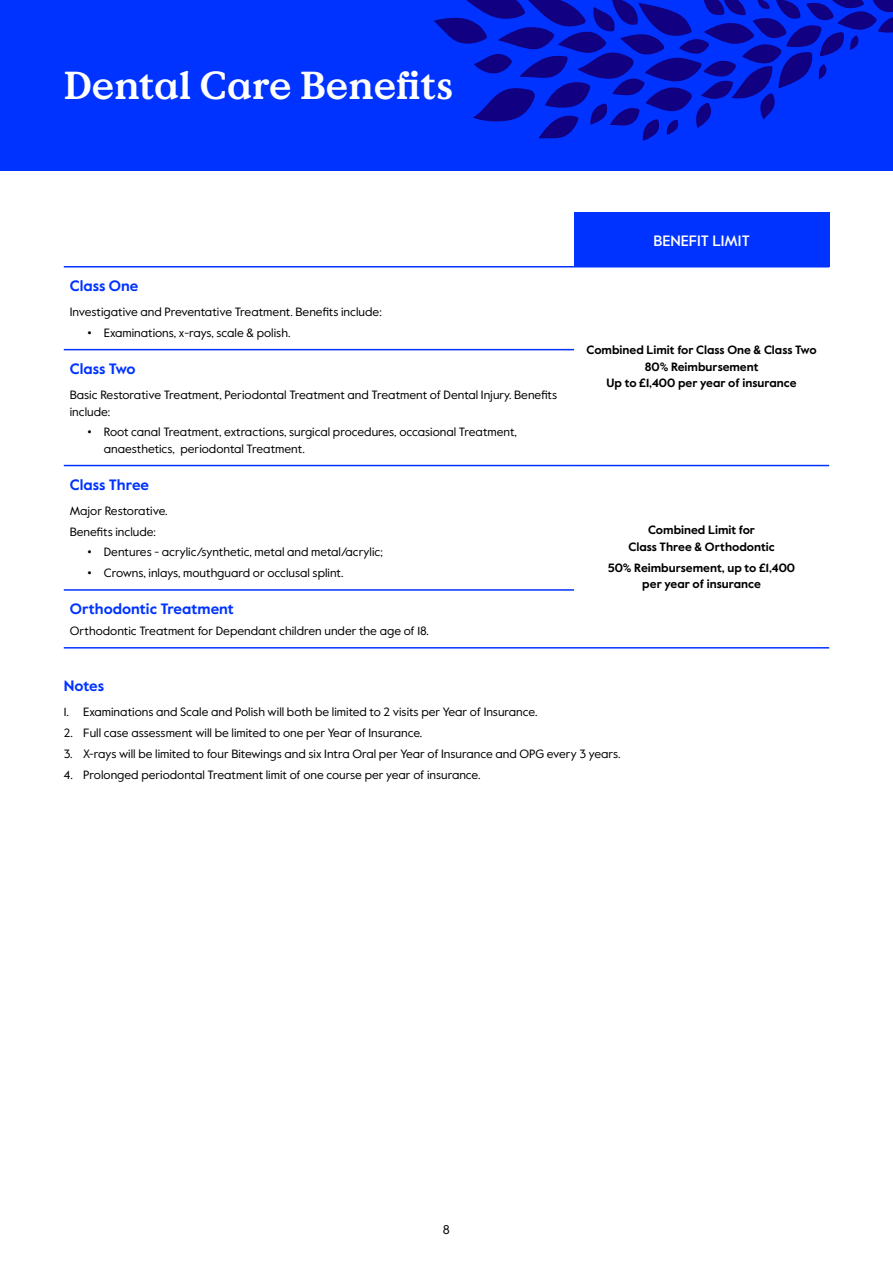
<style>
.page{position:relative;width:893px;height:1263px;background:#fff}
.page>*{position:absolute;margin:0;border:0;box-sizing:border-box;transform-origin:0 0}
.t1{font:700 39px "Value Serif Pro";color:#fff}
.t2{font:700 15px "Value Sans Pro";color:#03f}
.t3{font:500 15px "Value Sans Pro";color:#fff}
.t4{font:12.6px "Value Sans Pro";color:#000}
.t5{font:12px/16.5px "Value Sans Pro";color:#000}
.t6{font:700 12px/16.5px "Value Sans Pro";color:#000;text-align:center}
.s1{font-family:"Gotham";font-weight:300}
</style>
<div class="page">
<div style="left:0;top:0;width:893px;height:170px;background:#03f"></div>
<svg style="left:434px;top:0;width:459px;height:141px"></svg>
<div style="left:574px;top:213px;width:255px;height:54px;background:#03f"></div>
<hr style="left:64px;top:266px;width:510px;height:1px;background:#03f">
<hr style="left:64px;top:349px;width:510px;height:1px;background:#03f">
<hr style="left:64px;top:465px;width:510px;height:1px;background:#03f">
<hr style="left:574px;top:465px;width:255px;height:1px;background:#03f">
<hr style="left:64px;top:589px;width:510px;height:2px;background:#03f">
<hr style="left:64px;top:647px;width:510px;height:1px;background:#03f">
<hr style="left:574px;top:647px;width:255px;height:1px;background:#03f">
<h1 class="t1" style="left:64px;top:62px;width:391px">Dental Care Benefits</h1>
<p class="t2" style="left:70px;top:277px;width:70px">Class One</p>
<p class="t5" style="left:70px;top:304px;width:313px">Investigative and Preventative Treatment. Benefits include:</p>
<p class="t5" style="left:87px;top:325px;width:205px"><span class="s1">•</span> Examinations, x-rays, scale &amp; polish.</p>
<p class="t2" style="left:70px;top:360px;width:67px">Class Two</p>
<p class="t5" style="left:70px;top:387px;width:489px">Basic Restorative Treatment, Periodontal Treatment and Treatment of Dental Injury. Benefits include:</p>
<p class="t5" style="left:104px;top:424px;width:415px;text-indent:-17px"><span class="s1">•</span> Root canal Treatment, extractions, surgical procedures, occasional Treatment, anaesthetics, periodontal Treatment.</p>
<p class="t2" style="left:70px;top:476px;width:81px">Class Three</p>
<p class="t5" style="left:70px;top:501px;width:99px;line-height:20.7px">Major Restorative.<br>Benefits include:</p>
<p class="t5" style="left:87px;top:544px;width:298px"><span class="s1">•</span> Dentures - acrylic/synthetic, metal and metal/acrylic;</p>
<p class="t5" style="left:87px;top:565px;width:258px"><span class="s1">•</span> Crowns, inlays, mouthguard or occlusal splint.</p>
<p class="t2" style="left:70px;top:600px;width:166px">Orthodontic Treatment</p>
<p class="t5" style="left:70px;top:623px;width:361px">Orthodontic Treatment for Dependant children under the age of 18.</p>
<p class="t3" style="left:653px;top:231px;width:98px">BENEFIT LIMIT</p>
<p class="t6" style="left:586px;top:342px;width:232px">Combined Limit for Class One &amp; Class Two<br>80% Reimbursement<br>Up to £1,400 per year of insurance</p>
<p class="t6" style="left:628px;top:522px;width:148px">Combined Limit for<br>Class Three &amp; Orthodontic</p>
<p class="t6" style="left:608px;top:560px;width:189px">50% Reimbursement, up to £1,400 per year of insurance</p>
<p class="t2" style="left:64px;top:677px;width:42px">Notes</p>
<p class="t5" style="left:64px;top:704px;width:475px">1. Examinations and Scale and Polish will both be limited to 2 visits per Year of Insurance.</p>
<p class="t5" style="left:64px;top:725px;width:360px">2. Full case assessment will be limited to one per Year of Insurance.</p>
<p class="t5" style="left:64px;top:746px;width:558px">3. X-rays will be limited to four Bitewings and six Intra Oral per Year of Insurance and OPG every 3 years.</p>
<p class="t5" style="left:64px;top:766px;width:418px">4. Prolonged periodontal Treatment limit of one course per year of insurance.</p>
<p class="t4" style="left:443px;top:1222px;width:9px">8</p>
</div>
